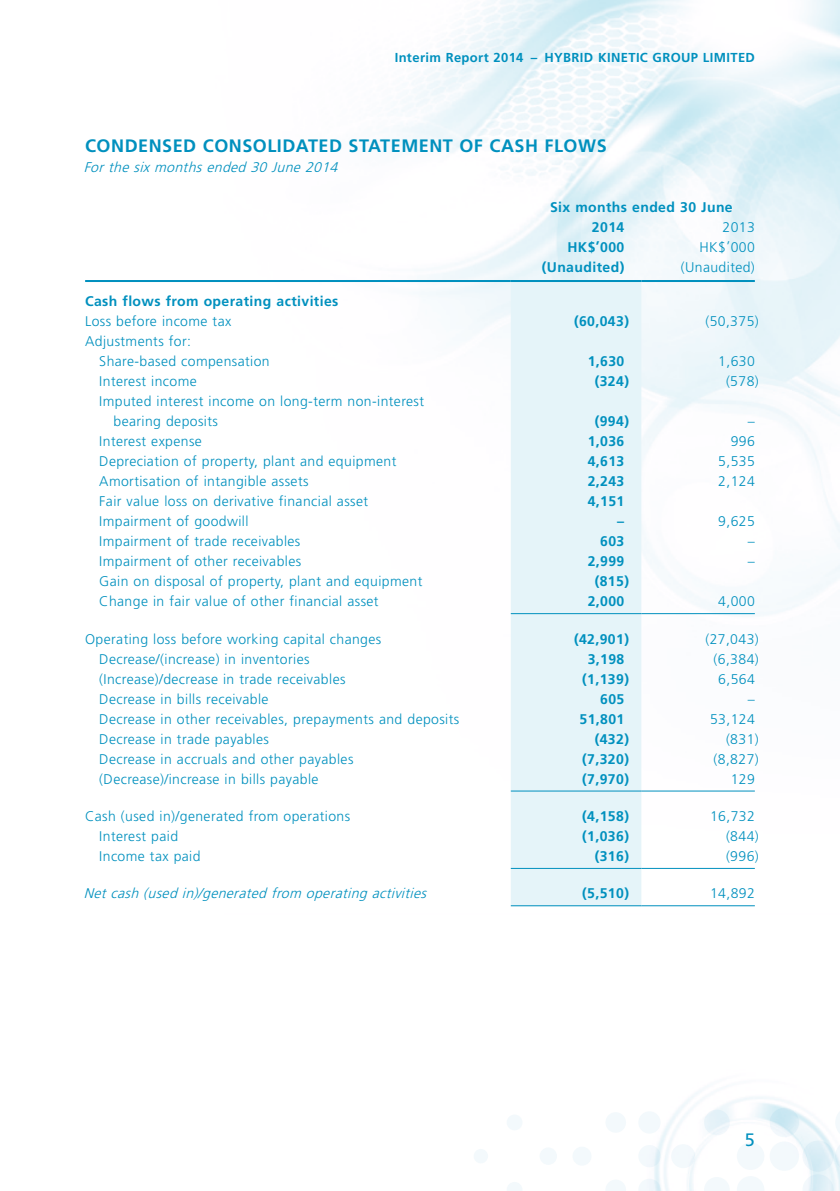
<style>
.page{position:relative;width:840px;height:1191px;background:#fff}
.page>*{position:absolute;margin:0;border:0;box-sizing:border-box;transform-origin:0 0}
.Heading_1{font:700 18px "Frutiger LT Std";letter-spacing:.03em;color:#0090be}
.t1{font:18px "Frutiger LT Std";color:#0090be}
.Body_Text{font:300 14px/20px "Frutiger LT Std";letter-spacing:.03em;color:#0090be}
.Body_Text-2{font:700 14px "Frutiger LT Std";letter-spacing:.03em;color:#0090be}
.Body_Text-3{font:italic 300 14px "Frutiger LT Std";color:#0090be}
.t2{font:700 13px "Frutiger LT Std";letter-spacing:.03em;color:#0090be}
</style>
<div class="page">
<img style="left:391px;top:0;width:448px;height:907px">
<img style="left:645px;top:1091px;width:157px;height:100px">
<div style="left:473px;top:1149px;width:14px;height:14px;background:#f3f9fc;border-radius:50%"></div>
<svg style="left:507px;top:1182px;width:15px;height:9px"></svg>
<div style="left:506px;top:1114px;width:16px;height:16px;background:#f3f9fc;border-radius:50%"></div>
<div style="left:539px;top:1147px;width:17px;height:17px;background:#f3f9fc;border-radius:50%"></div>
<div style="left:572px;top:1146px;width:19px;height:19px;background:#f3f9fc;border-radius:50%"></div>
<svg style="left:606px;top:1180px;width:19px;height:11px"></svg>
<div style="left:605px;top:1112px;width:20px;height:20px;background:#f3f9fc;border-radius:50%"></div>
<svg style="left:639px;top:1178px;width:21px;height:13px"></svg>
<div style="left:638px;top:1145px;width:22px;height:22px;background:#f3f9fc;border-radius:50%"></div>
<div style="left:638px;top:1111px;width:22px;height:22px;background:#f3f9fc;border-radius:50%"></div>
<div style="left:670px;top:1144px;width:24px;height:24px;background:#f3f9fc;border-radius:50%"></div>
<svg style="left:703px;top:1177px;width:26px;height:14px"></svg>
<div style="left:703px;top:1109px;width:26px;height:26px;background:#e6f2f8;border-radius:50%"></div>
<svg style="left:736px;top:1176px;width:28px;height:15px"></svg>
<div style="left:736px;top:1142px;width:28px;height:27px;background:#f3f9fc;border-radius:50%"></div>
<div style="left:769px;top:1141px;width:29px;height:29px;background:#f3f9fc;border-radius:50%"></div>
<svg style="left:769px;top:1107px;width:29px;height:30px"></svg>
<svg style="left:802px;top:1113px;width:37px;height:78px"></svg>
<div style="left:510px;top:282px;width:131px;height:623px;background:#e5f4f9"></div>
<hr style="left:85px;top:280px;width:425px;height:2px;background:#0090be">
<hr style="left:510px;top:280px;width:131px;height:2px;background:#0090be">
<hr style="left:641px;top:280px;width:113px;height:2px;background:#0090be">
<hr style="left:510px;top:613px;width:131px;height:1px;background:#0090be">
<hr style="left:641px;top:613px;width:113px;height:1px;background:#0090be">
<hr style="left:510px;top:790px;width:131px;height:1px;background:#0090be">
<hr style="left:641px;top:790px;width:113px;height:1px;background:#0090be">
<hr style="left:510px;top:868px;width:131px;height:1px;background:#0090be">
<hr style="left:641px;top:868px;width:113px;height:1px;background:#0090be">
<hr style="left:510px;top:905px;width:131px;height:1px;background:#0090be">
<hr style="left:641px;top:905px;width:113px;height:1px;background:#0090be">
<p class="t2" style="left:394px;top:50px;width:361px">Interim Report 2014 – HYBRID KINETIC GROUP LIMITED</p>
<p class="Heading_1" style="left:85px;top:135px;width:522px">CONDENSED CONSOLIDATED STATEMENT OF CASH FLOWS</p>
<p class="Body_Text-3" style="left:84px;top:159px;width:259px">For the six months ended 30 June 2014</p>
<p class="Body_Text-2" style="left:549px;top:199px;width:184px">Six months ended 30 June</p>
<p class="Body_Text-2" style="left:591px;top:219px;width:34px">2014</p>
<p class="Body_Text" style="left:722px;top:218px;width:34px">2013</p>
<p class="Body_Text-2" style="left:567px;top:239px;width:58px">HK$’000</p>
<p class="Body_Text" style="left:699px;top:238px;width:57px">HK$’000</p>
<p class="Body_Text-2" style="left:541px;top:259px;width:84px">(Unaudited)</p>
<p class="Body_Text" style="left:680px;top:258px;width:75px">(Unaudited)</p>
<p class="Body_Text-2" style="left:85px;top:293px;width:255px">Cash flows from operating activities</p>
<p class="Body_Text" style="left:85px;top:312px;width:148px">Loss before income tax</p>
<p class="Body_Text-2" style="left:573px;top:313px;width:56px">(60,043)</p>
<p class="Body_Text" style="left:705px;top:312px;width:55px">(50,375)</p>
<p class="Body_Text" style="left:85px;top:332px;width:107px">Adjustments for:</p>
<p class="Body_Text" style="left:99px;top:352px;width:172px">Share-based compensation</p>
<p class="Body_Text-2" style="left:587px;top:353px;width:38px">1,630</p>
<p class="Body_Text" style="left:717px;top:352px;width:38px">1,630</p>
<p class="Body_Text" style="left:99px;top:372px;width:99px">Interest income</p>
<p class="Body_Text-2" style="left:594px;top:373px;width:36px">(324)</p>
<p class="Body_Text" style="left:725px;top:372px;width:34px">(578)</p>
<p class="Body_Text" style="left:113px;top:392px;width:312px;text-indent:-14px">Imputed interest income on long-term non-interest bearing deposits</p>
<p class="Body_Text-2" style="left:594px;top:413px;width:36px">(994)</p>
<p class="Body_Text" style="left:747px;top:412px;width:8px">–</p>
<p class="Body_Text" style="left:99px;top:432px;width:104px">Interest expense</p>
<p class="Body_Text-2" style="left:587px;top:433px;width:38px">1,036</p>
<p class="Body_Text" style="left:730px;top:432px;width:26px">996</p>
<p class="Body_Text" style="left:99px;top:452px;width:298px">Depreciation of property, plant and equipment</p>
<p class="Body_Text-2" style="left:587px;top:453px;width:38px">4,613</p>
<p class="Body_Text" style="left:717px;top:452px;width:38px">5,535</p>
<p class="Body_Text" style="left:99px;top:472px;width:210px">Amortisation of intangible assets</p>
<p class="Body_Text-2" style="left:587px;top:473px;width:38px">2,243</p>
<p class="Body_Text" style="left:717px;top:472px;width:38px">2,124</p>
<p class="Body_Text" style="left:99px;top:492px;width:270px">Fair value loss on derivative financial asset</p>
<p class="Body_Text-2" style="left:587px;top:493px;width:38px">4,151</p>
<p class="Body_Text" style="left:99px;top:512px;width:151px">Impairment of goodwill</p>
<p class="Body_Text-2" style="left:617px;top:513px;width:8px">–</p>
<p class="Body_Text" style="left:717px;top:512px;width:38px">9,625</p>
<p class="Body_Text" style="left:99px;top:532px;width:202px">Impairment of trade receivables</p>
<p class="Body_Text-2" style="left:599px;top:533px;width:26px">603</p>
<p class="Body_Text" style="left:747px;top:532px;width:8px">–</p>
<p class="Body_Text" style="left:99px;top:552px;width:203px">Impairment of other receivables</p>
<p class="Body_Text-2" style="left:587px;top:553px;width:38px">2,999</p>
<p class="Body_Text" style="left:747px;top:552px;width:8px">–</p>
<p class="Body_Text" style="left:99px;top:572px;width:324px">Gain on disposal of property, plant and equipment</p>
<p class="Body_Text-2" style="left:594px;top:573px;width:36px">(815)</p>
<p class="Body_Text" style="left:99px;top:592px;width:281px">Change in fair value of other financial asset</p>
<p class="Body_Text-2" style="left:587px;top:593px;width:38px">2,000</p>
<p class="Body_Text" style="left:717px;top:592px;width:38px">4,000</p>
<p class="Body_Text" style="left:85px;top:629px;width:297px">Operating loss before working capital changes</p>
<p class="Body_Text-2" style="left:573px;top:630px;width:56px">(42,901)</p>
<p class="Body_Text" style="left:705px;top:629px;width:55px">(27,043)</p>
<p class="Body_Text" style="left:99px;top:649px;width:211px">Decrease/(increase) in inventories</p>
<p class="Body_Text-2" style="left:587px;top:650px;width:38px">3,198</p>
<p class="Body_Text" style="left:713px;top:649px;width:47px">(6,384)</p>
<p class="Body_Text" style="left:99px;top:669px;width:247px">(Increase)/decrease in trade receivables</p>
<p class="Body_Text-2" style="left:582px;top:670px;width:48px">(1,139)</p>
<p class="Body_Text" style="left:717px;top:669px;width:38px">6,564</p>
<p class="Body_Text" style="left:99px;top:689px;width:171px">Decrease in bills receivable</p>
<p class="Body_Text-2" style="left:599px;top:690px;width:26px">605</p>
<p class="Body_Text" style="left:747px;top:689px;width:8px">–</p>
<p class="Body_Text" style="left:99px;top:709px;width:361px">Decrease in other receivables, prepayments and deposits</p>
<p class="Body_Text-2" style="left:579px;top:710px;width:46px">51,801</p>
<p class="Body_Text" style="left:709px;top:709px;width:46px">53,124</p>
<p class="Body_Text" style="left:99px;top:729px;width:171px">Decrease in trade payables</p>
<p class="Body_Text-2" style="left:594px;top:730px;width:36px">(432)</p>
<p class="Body_Text" style="left:725px;top:729px;width:34px">(831)</p>
<p class="Body_Text" style="left:99px;top:749px;width:255px">Decrease in accruals and other payables</p>
<p class="Body_Text-2" style="left:582px;top:750px;width:48px">(7,320)</p>
<p class="Body_Text" style="left:713px;top:749px;width:47px">(8,827)</p>
<p class="Body_Text" style="left:99px;top:769px;width:220px">(Decrease)/increase in bills payable</p>
<p class="Body_Text-2" style="left:582px;top:770px;width:48px">(7,970)</p>
<p class="Body_Text" style="left:730px;top:769px;width:26px">129</p>
<p class="Body_Text" style="left:85px;top:806px;width:266px">Cash (used in)/generated from operations</p>
<p class="Body_Text-2" style="left:582px;top:808px;width:48px">(4,158)</p>
<p class="Body_Text" style="left:709px;top:806px;width:46px">16,732</p>
<p class="Body_Text" style="left:99px;top:826px;width:80px">Interest paid</p>
<p class="Body_Text-2" style="left:582px;top:828px;width:48px">(1,036)</p>
<p class="Body_Text" style="left:725px;top:826px;width:34px">(844)</p>
<p class="Body_Text" style="left:99px;top:846px;width:103px">Income tax paid</p>
<p class="Body_Text-2" style="left:594px;top:848px;width:36px">(316)</p>
<p class="Body_Text" style="left:725px;top:846px;width:34px">(996)</p>
<p class="Body_Text-3" style="left:84px;top:885px;width:348px">Net cash (used in)/generated from operating activities</p>
<p class="Body_Text-2" style="left:582px;top:885px;width:48px">(5,510)</p>
<p class="Body_Text" style="left:709px;top:884px;width:46px">14,892</p>
<p class="t1" style="left:744px;top:1129px;width:12px">5</p>
</div>
